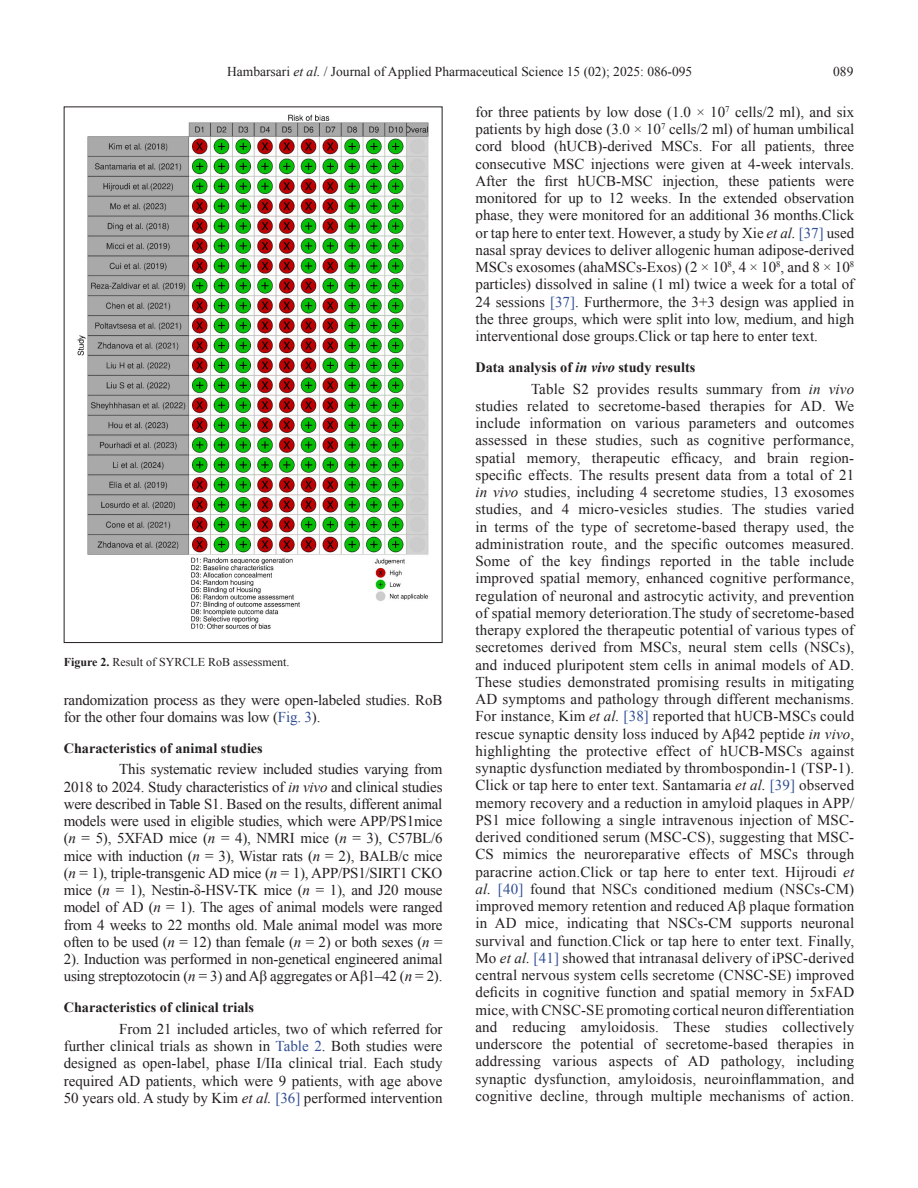
<style>
.page{position:relative;width:918px;height:1188px;background:#fff}
.page>*{position:absolute;margin:0;border:0;box-sizing:border-box;transform-origin:0 0}
.Para_Indent{font:15px/17.2px "Times New Roman";color:#231f20;text-align:justify}
.B_Head{font:700 14.25px "Times New Roman";color:#231f20}
.t1{font:13.5px "Times New Roman";color:#231f20}
.Fig_Caption{font:12px "Times New Roman";color:#231f20}
.s1{font-style:italic}
.s2{font-weight:700}
.s3{color:#304d94}
.s4{font-family:"Calibri"}
</style>
<div class="page">
<img style="left:77px;top:114px;width:352px;height:515px">
<p class="t1" style="left:227px;top:63px;width:467px">Hambarsari <span class="s1">et al.</span> / Journal of Applied Pharmaceutical Science 15 (02); 2025: 086-095</p>
<p class="t1" style="left:833px;top:63px;width:22px">089</p>
<p class="Fig_Caption" style="left:64px;top:654px;width:227px"><span class="s2">Figure 2.</span> Result of SYRCLE RoB assessment.</p>
<p class="Para_Indent" style="left:64px;top:691px;width:380px">randomization process as they were open-labeled studies. RoB for the other four domains was low (<span class="s3">Fig. 3</span>).</p>
<p class="B_Head" style="left:64px;top:738px;width:201px">Characteristics of animal studies</p>
<p class="Para_Indent" style="left:64px;top:760px;width:380px;text-indent:56px">This systematic review included studies varying from 2018 to 2024. Study characteristics of <span class="s1">in vivo</span> and clinical studies were described in <span class="s4">Table</span> S1. Based on the results, different animal models were used in eligible studies, which were APP/PS1mice (<span class="s1">n</span> = 5), 5XFAD mice (<span class="s1">n</span> = 4), NMRI mice (<span class="s1">n</span> = 3), C57BL/6 mice with induction (<span class="s1">n</span> = 3), Wistar rats (<span class="s1">n</span> = 2), BALB/c mice (<span class="s1">n</span> = 1), triple-transgenic AD mice (<span class="s1">n</span> = 1), APP/PS1/SIRT1 CKO mice (<span class="s1">n</span> = 1), Nestin-δ-HSV-TK mice (<span class="s1">n</span> = 1), and J20 mouse model of AD (<span class="s1">n</span> = 1). The ages of animal models were ranged from 4 weeks to 22 months old. Male animal model was more often to be used (<span class="s1">n</span> = 12) than female (<span class="s1">n</span> = 2) or both sexes (<span class="s1">n</span> = 2). Induction was performed in non-genetical engineered animal using streptozotocin (<span class="s1">n</span> = 3) and Aβ aggregates or Aβ1–42 (<span class="s1">n</span> = 2).</p>
<p class="B_Head" style="left:64px;top:997px;width:192px">Characteristics of clinical trials</p>
<p class="Para_Indent" style="left:64px;top:1020px;width:380px;text-indent:56px">From 21 included articles, two of which referred for further clinical trials as shown in <span class="s3">Table 2</span>. Both studies were designed as open-label, phase I/IIa clinical trial. Each study required AD patients, which were 9 patients, with age above 50 years old. A study by Kim <span class="s1">et al.</span> <span class="s3">[36]</span> performed intervention</p>
<p class="Para_Indent" style="left:476px;top:103px;width:380px">for three patients by low dose (1.0 × 10<sup>7</sup> cells/2 ml), and six patients by high dose (3.0 × 10<sup>7</sup> cells/2 ml) of human umbilical cord blood (hUCB)-derived MSCs. For all patients, three consecutive MSC injections were given at 4-week intervals.<br>After the first hUCB-MSC injection, these patients were monitored for up to 12 weeks. In the extended observation phase, they were monitored for an additional 36 months.Click or tap here to enter text. However, a study by Xie <span class="s1">et al.</span> <span class="s3">[37]</span> used nasal spray devices to deliver allogenic human adipose-derived MSCs exosomes (ahaMSCs-Exos) (2 × 10<sup>8</sup>, 4 × 10<sup>8</sup>, and 8 × 10<sup>8 </sup>particles) dissolved in saline (1 ml) twice a week for a total of 24 sessions <span class="s3">[37]</span>. Furthermore, the 3+3 design was applied in the three groups, which were split into low, medium, and high interventional dose groups.Click or tap here to enter text.</p>
<p class="B_Head" style="left:476px;top:357px;width:221px">Data analysis of <span class="s1">in vivo</span> study results</p>
<p class="Para_Indent" style="left:476px;top:380px;width:380px;text-indent:56px">Table S2 provides results summary from <span class="s1">in vivo </span>studies related to secretome-based therapies for AD. We include information on various parameters and outcomes assessed in these studies, such as cognitive performance, spatial memory, therapeutic efficacy, and brain region&shy;specific effects. The results present data from a total of 21 <span class="s1">in vivo</span> studies, including 4 secretome studies, 13 exosomes studies, and 4 micro-vesicles studies. The studies varied in terms of the type of secretome-based therapy used, the administration route, and the specific outcomes measured.<br>Some of the key findings reported in the table include improved spatial memory, enhanced cognitive performance, regulation of neuronal and astrocytic activity, and prevention of spatial memory deterioration.The study of secretome-based therapy explored the therapeutic potential of various types of secretomes derived from MSCs, neural stem cells (NSCs), and induced pluripotent stem cells in animal models of AD.<br>These studies demonstrated promising results in mitigating AD symptoms and pathology through different mechanisms.<br>For instance, Kim <span class="s1">et al.</span> <span class="s3">[38]</span> reported that hUCB-MSCs could rescue synaptic density loss induced by Aβ42 peptide <span class="s1">in vivo</span>, highlighting the protective effect of hUCB-MSCs against synaptic dysfunction mediated by thrombospondin-1 (TSP-1).<br>Click or tap here to enter text. Santamaria <span class="s1">et al.</span> <span class="s3">[39]</span> observed memory recovery and a reduction in amyloid plaques in APP/ PS1 mice following a single intravenous injection of MSC&shy;derived conditioned serum (MSC-CS), suggesting that MSC-CS mimics the neuroreparative effects of MSCs through paracrine action.Click or tap here to enter text. Hijroudi <span class="s1">et al.</span> <span class="s3">[40]</span> found that NSCs conditioned medium (NSCs-CM) improved memory retention and reduced Aβ plaque formation in AD mice, indicating that NSCs-CM supports neuronal survival and function.Click or tap here to enter text. Finally, Mo <span class="s1">et al.</span> <span class="s3">[41]</span> showed that intranasal delivery of iPSC-derived central nervous system cells secretome (CNSC-SE) improved deficits in cognitive function and spatial memory in 5xFAD mice, with CNSC-SE promoting cortical neuron differentiation and reducing amyloidosis. These studies collectively underscore the potential of secretome-based therapies in addressing various aspects of AD pathology, including synaptic dysfunction, amyloidosis, neuroinflammation, and cognitive decline, through multiple mechanisms of action.</p>
</div>
